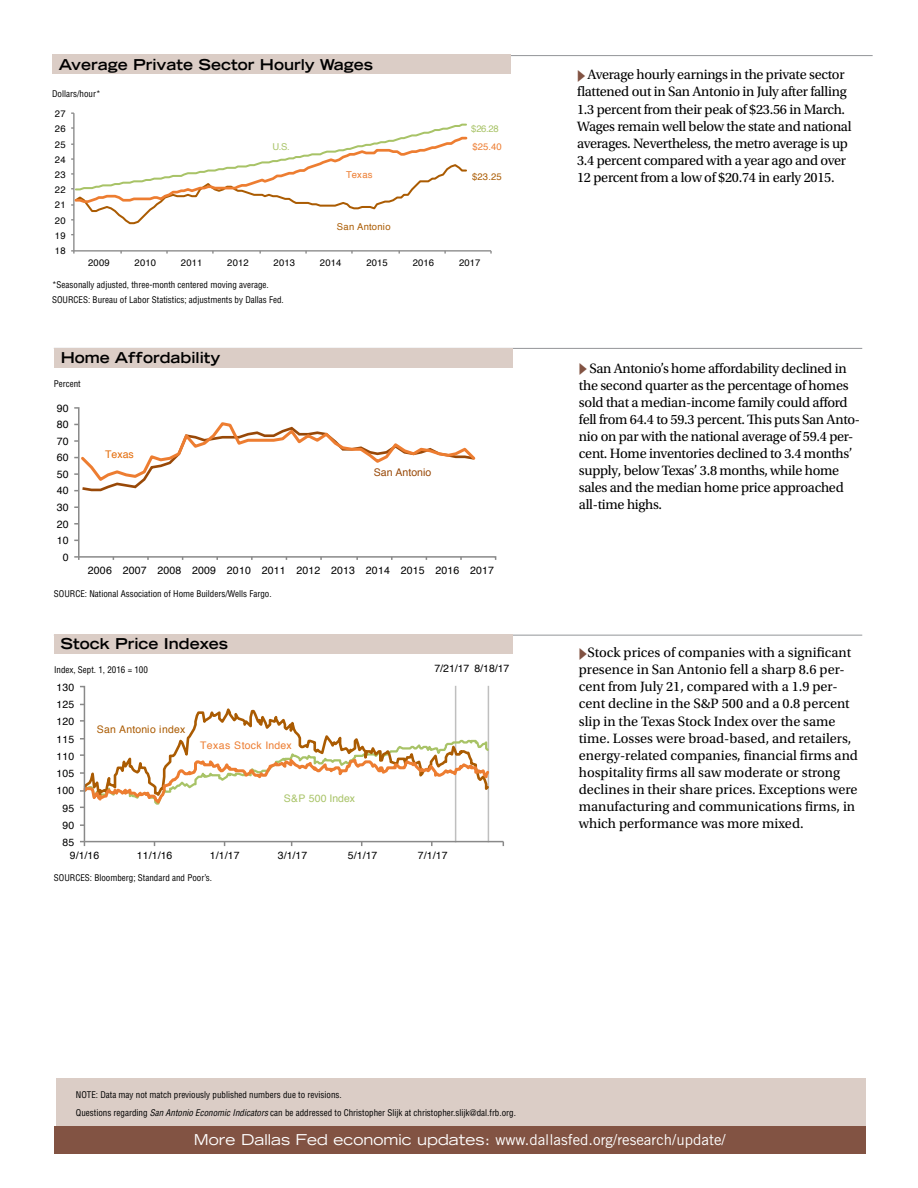
<style>
.page{position:relative;width:918px;height:1188px;background:#fff}
.page>*{position:absolute;margin:0;border:0;box-sizing:border-box;transform-origin:0 0}
.t1{font:700 expanded 15px "Trade Gothic LT Std";color:#000}
.t2{font:15px "Trade Gothic LT Std";color:#fff}
.t3{font:14.25px/17.1px "Utopia Std";letter-spacing:-.02em;color:#000}
.t4{font:14.25px/17.1px "Utopia Std";color:#000}
.t5{font:10.5px "Helvetica";letter-spacing:.015em;color:#000}
.t6{font:10.5px "Helvetica";letter-spacing:.03em;color:#ed7d31}
.t7{font:10.5px "Helvetica";letter-spacing:.015em;color:#aa5b02}
.t8{font:10.5px "Helvetica";color:#a8c367}
.t9{font:10.5px "Helvetica";color:#984807}
.t10{font:10.5px "Helvetica";color:#e46c0a}
.t11{font:9.45px "Helvetica";letter-spacing:.015em;color:#000}
.t12{font:9.45px "Helvetica";letter-spacing:.015em;color:#aa5b02}
.t13{font:9.45px "Helvetica";letter-spacing:.015em;color:#ed7d31}
.t14{font:9.45px "Helvetica";color:#a8c367}
.t15{font:condensed 9px/18.5px "Helvetica LT Std";color:#000}
.s1{font-style:italic}
.s2{font-stretch:expanded}
</style>
<div class="page">
<hr style="left:84px;top:841px;width:419px;height:1px;background:#898989">
<svg style="left:80px;top:685px;width:412px;height:161px"></svg>
<div style="left:56px;top:1078px;width:810px;height:48px;background:#dbcdc6"></div>
<div style="left:54px;top:1126px;width:812px;height:28px;background:#825343"></div>
<hr style="left:54px;top:348px;width:808px;height:1px;background:#939598">
<hr style="left:64px;top:55px;width:809px;height:1px;background:#939598">
<hr style="left:54px;top:635px;width:808px;height:1px;background:#939598">
<div style="left:54px;top:634px;width:459px;height:19px;background:#dbcdc6"></div>
<div style="left:54px;top:348px;width:459px;height:19px;background:#dbcdc6"></div>
<svg style="left:74px;top:407px;width:423px;height:153px"></svg>
<hr style="left:73px;top:113px;width:2px;height:138px;background:#898989">
<hr style="left:74px;top:250px;width:417px;height:2px;background:#898989">
<svg style="left:71px;top:123px;width:397px;height:102px"></svg>
<div style="left:52px;top:55px;width:459px;height:19px;background:#dbcdc6"></div>
<p class="t1" style="left:59px;top:55px;width:316px">Average Private Sector Hourly Wages</p>
<p class="t15" style="left:52px;top:84px;width:50px">Dollars/hour*</p>
<p class="t11" style="left:55px;top:107px;width:12px">27</p>
<p class="t11" style="left:55px;top:122px;width:12px">26</p>
<p class="t11" style="left:55px;top:137px;width:12px">25</p>
<p class="t11" style="left:55px;top:152px;width:12px">24</p>
<p class="t11" style="left:55px;top:167px;width:12px">23</p>
<p class="t11" style="left:55px;top:183px;width:12px">22</p>
<p class="t11" style="left:55px;top:198px;width:12px">21</p>
<p class="t11" style="left:55px;top:213px;width:12px">20</p>
<p class="t11" style="left:55px;top:228px;width:12px">19</p>
<p class="t11" style="left:55px;top:243px;width:12px">18</p>
<p class="t14" style="left:273px;top:139px;width:19px">U.S.</p>
<p class="t13" style="left:346px;top:167px;width:28px">Texas</p>
<p class="t12" style="left:337px;top:219px;width:55px">San Antonio</p>
<p class="t14" style="left:471px;top:122px;width:29px">$26.28</p>
<p class="t13" style="left:472px;top:140px;width:31px">$25.40</p>
<p class="t12" style="left:472px;top:169px;width:31px">$23.25</p>
<p class="t11" style="left:88px;top:255px;width:23px">2009</p>
<p class="t11" style="left:135px;top:255px;width:23px">2010</p>
<p class="t11" style="left:181px;top:255px;width:23px">2011</p>
<p class="t11" style="left:227px;top:255px;width:23px">2012</p>
<p class="t11" style="left:274px;top:255px;width:23px">2013</p>
<p class="t11" style="left:320px;top:255px;width:23px">2014</p>
<p class="t11" style="left:366px;top:255px;width:23px">2015</p>
<p class="t11" style="left:413px;top:255px;width:23px">2016</p>
<p class="t11" style="left:459px;top:255px;width:23px">2017</p>
<p class="t15" style="left:52px;top:277px;width:233px;line-height:15px">*Seasonally adjusted, three-month centered moving average.<br>SOURCES: Bureau of Labor Statistics; adjustments by Dallas Fed.</p>
<p class="t1" style="left:61px;top:348px;width:161px">Home Affordability</p>
<p class="t15" style="left:54px;top:374px;width:28px">Percent</p>
<p class="t5" style="left:57px;top:400px;width:13px">90</p>
<p class="t5" style="left:57px;top:416px;width:13px">80</p>
<p class="t5" style="left:57px;top:433px;width:13px">70</p>
<p class="t5" style="left:57px;top:450px;width:13px">60</p>
<p class="t5" style="left:57px;top:466px;width:13px">50</p>
<p class="t5" style="left:57px;top:483px;width:13px">40</p>
<p class="t5" style="left:57px;top:499px;width:13px">30</p>
<p class="t5" style="left:57px;top:516px;width:13px">20</p>
<p class="t5" style="left:57px;top:532px;width:13px">10</p>
<p class="t5" style="left:63px;top:549px;width:7px">0</p>
<p class="t10" style="left:105px;top:446px;width:30px">Texas</p>
<p class="t9" style="left:374px;top:465px;width:59px">San Antonio</p>
<p class="t5" style="left:88px;top:562px;width:408px">2006 2007 2008 2009 2010 2011 2012 2013 2014 2015 2016 2017</p>
<p class="t15" style="left:54px;top:585px;width:219px">SOURCE: National Association of Home Builders/Wells Fargo.</p>
<p class="t1" style="left:61px;top:634px;width:169px">Stock Price Indexes</p>
<p class="t15" style="left:54px;top:660px;width:95px">Index, Sept. 1, 2016 = 100</p>
<p class="t5" style="left:434px;top:660px;width:77px">7/21/17 8/18/17</p>
<p class="t5" style="left:57px;top:679px;width:19px">130</p>
<p class="t5" style="left:57px;top:696px;width:19px">125</p>
<p class="t5" style="left:57px;top:713px;width:19px">120</p>
<p class="t5" style="left:57px;top:731px;width:19px">115</p>
<p class="t5" style="left:57px;top:748px;width:19px">110</p>
<p class="t5" style="left:57px;top:765px;width:19px">105</p>
<p class="t5" style="left:57px;top:783px;width:19px">100</p>
<p class="t5" style="left:63px;top:800px;width:13px">95</p>
<p class="t5" style="left:63px;top:817px;width:13px">90</p>
<p class="t5" style="left:63px;top:835px;width:13px">85</p>
<p class="t7" style="left:97px;top:721px;width:90px">San Antonio index</p>
<p class="t6" style="left:200px;top:737px;width:93px">Texas Stock Index</p>
<p class="t8" style="left:284px;top:790px;width:73px">S&amp;P 500 Index</p>
<p class="t5" style="left:70px;top:848px;width:31px">9/1/16</p>
<p class="t5" style="left:137px;top:848px;width:37px">11/1/16</p>
<p class="t5" style="left:210px;top:848px;width:31px">1/1/17</p>
<p class="t5" style="left:278px;top:848px;width:31px">3/1/17</p>
<p class="t5" style="left:348px;top:848px;width:31px">5/1/17</p>
<p class="t5" style="left:418px;top:848px;width:31px">7/1/17</p>
<p class="t15" style="left:54px;top:868px;width:160px">SOURCES: Bloomberg; Standard and Poor’s.</p>
<p class="t3" style="left:577px;top:66px;width:276px;text-indent:11px">Average hourly earnings in the private sector flattened out in San Antonio in July after falling 1.3 percent from their peak of $23.56 in March.<br>Wages remain well below the state and national averages. Nevertheless, the metro average is up 3.4 percent compared with a year ago and over 12 percent from a low of $20.74 in early 2015.</p>
<p class="t3" style="left:579px;top:360px;width:283px;text-indent:11px">San Antonio’s home affordability declined in the second quarter as the percentage of homes sold that a median-income family could afford fell from 64.4 to 59.3 percent. This puts San Anto&shy;nio on par with the national average of 59.4 per&shy;cent. Home inventories declined to 3.4 months’ supply, below Texas’ 3.8 months, while home sales and the median home price approached all-time highs.</p>
<p class="t4" style="left:579px;top:644px;width:281px;text-indent:9px">Stock prices of companies with a significant presence in San Antonio fell a sharp 8.6 per&shy;cent from July 21, compared with a 1.9 per&shy;cent decline in the S&amp;P 500 and a 0.8 percent slip in the Texas Stock Index over the same time. Losses were broad-based, and retailers, energy-related companies, financial firms and hospitality firms all saw moderate or strong declines in their share prices. Exceptions were manufacturing and communications firms, in which performance was more mixed.</p>
<p class="t15" style="left:76px;top:1085px;width:442px">NOTE: Data may not match previously published numbers due to revisions.<br>Questions regarding <span class="s1">San Antonio Economic Indicators</span> can be addressed to Christopher Slijk at christopher.slijk@dal.frb.org.</p>
<p class="t2" style="left:194px;top:1131px;width:533px"><span class="s2">More Dallas Fed economic updates:</span> www.dallasfed.org/research/update/</p>
</div>
